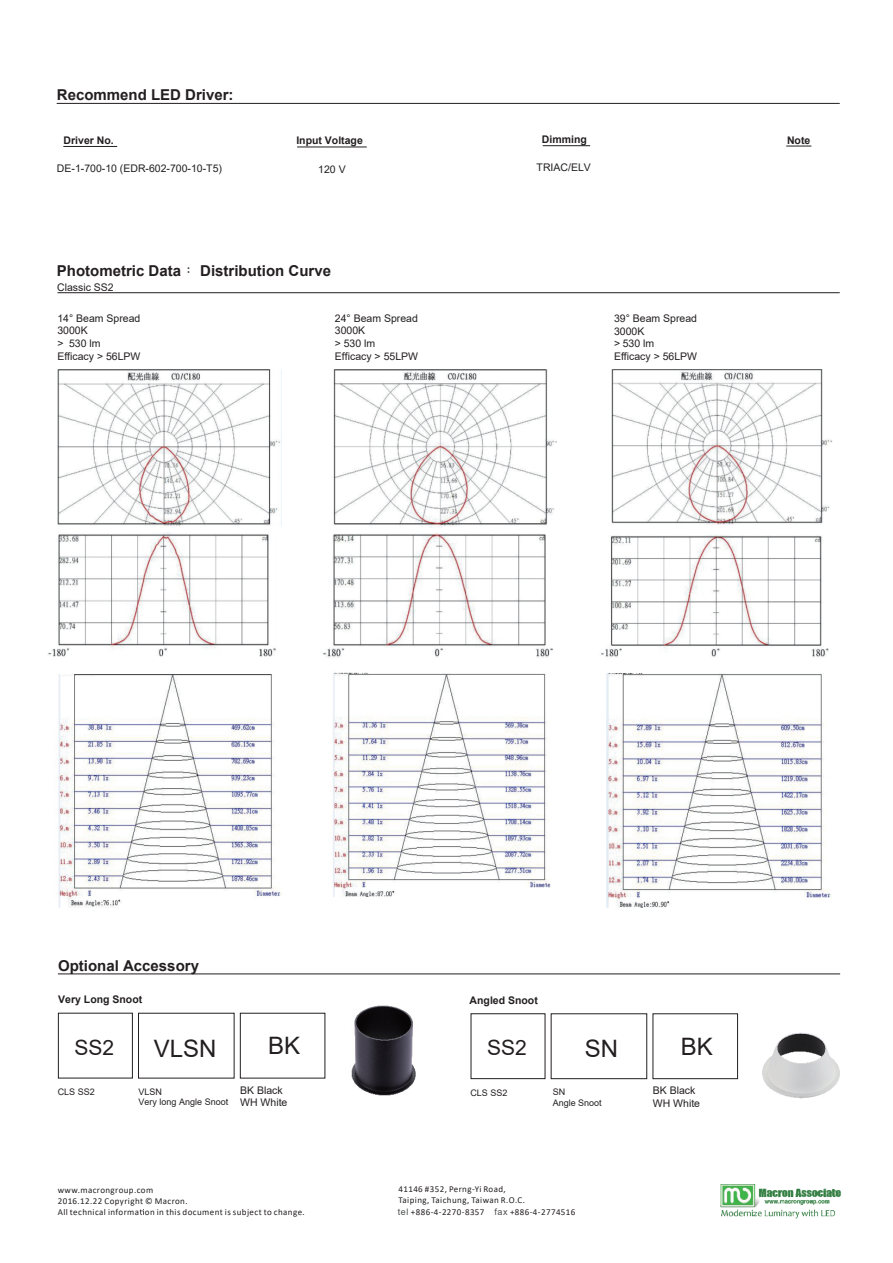
<style>
.page{position:relative;width:893px;height:1263px;background:#fff}
.page>*{position:absolute;margin:0;border:0;box-sizing:border-box;transform-origin:0 0}
.t1{font:24px "Arial";color:#231f20}
.t2{font:21px "Arial";color:#231f20}
.t3{font:700 15px "Arial";color:#231f20}
.t4{font:10.5px/12.6px "Arial";color:#231f20}
.t5{font:700 10.5px "Arial";color:#231f20}
.t6{font:9px/10.9px "Calibri";letter-spacing:.045em;color:#231f20}
.t7{font:9px/10.8px "Arial";color:#231f20}
.s1{font-family:"Adobe Ming Std";font-weight:300}
.s2{font-family:"Arial";color:#4e4f51}
</style>
<div class="page">
<img style="left:720px;top:1184px;width:121px;height:35px">
<hr style="left:57px;top:292px;width:783px;height:1px;background:#231f20">
<hr style="left:57px;top:103px;width:783px;height:1px;background:#231f20">
<svg style="left:140px;top:1209px;width:4px;height:6px"></svg>
<hr style="left:63px;top:146px;width:54px;height:1px;background:#231f20">
<hr style="left:297px;top:147px;width:70px;height:1px;background:#231f20">
<hr style="left:543px;top:145px;width:47px;height:1px;background:#231f20">
<svg style="left:786px;top:146px;width:25px;height:1px"></svg>
<hr style="left:58px;top:973px;width:782px;height:1px;background:#231f20">
<div style="left:58px;top:1013px;width:75px;height:65px;border:1px solid #231f20"></div>
<img style="left:351px;top:1005px;width:65px;height:91px">
<img style="left:762px;top:1032px;width:78px;height:67px">
<div style="left:471px;top:1013px;width:74px;height:66px;border:1px solid #231f20"></div>
<div style="left:551px;top:1013px;width:96px;height:66px;border:1px solid #231f20"></div>
<div style="left:652px;top:1013px;width:86px;height:66px;border:1px solid #231f20"></div>
<img style="left:57px;top:369px;width:224px;height:157px">
<img style="left:48px;top:533px;width:228px;height:124px">
<img style="left:58px;top:674px;width:223px;height:234px">
<img style="left:333px;top:369px;width:224px;height:158px">
<img style="left:323px;top:533px;width:230px;height:125px">
<img style="left:333px;top:672px;width:218px;height:224px">
<img style="left:611px;top:369px;width:221px;height:155px">
<img style="left:601px;top:535px;width:228px;height:122px">
<img style="left:606px;top:673px;width:226px;height:235px">
<h3 class="t3" style="left:57px;top:84px;width:178px">Recommend LED Driver:</h3>
<p class="t5" style="left:64px;top:133px;width:52px">Driver No.</p>
<p class="t5" style="left:296px;top:133px;width:68px">Input Voltage</p>
<p class="t5" style="left:542px;top:132px;width:46px">Dimming</p>
<p class="t5" style="left:787px;top:133px;width:25px">Note</p>
<p class="t4" style="left:57px;top:162px;width:167px">DE-1-700-10 (EDR-602-700-10-T5)</p>
<p class="t4" style="left:318px;top:163px;width:29px">120 V</p>
<p class="t4" style="left:537px;top:161px;width:56px">TRIAC/ELV</p>
<h3 class="t3" style="left:57px;top:260px;width:276px">Photometric Data<span class="s1">：</span> Distribution Curve</h3>
<p class="t4" style="left:57px;top:281px;width:58px">Classic SS2</p>
<p class="t4" style="left:57px;top:312px;width:85px">14° Beam Spread<br>3000K<br>&gt; 530 lm<br>Efficacy &gt; 56LPW</p>
<p class="t4" style="left:335px;top:312px;width:85px">24° Beam Spread<br>3000K<br>&gt; 530 lm<br>Efficacy &gt; 55LPW</p>
<p class="t4" style="left:614px;top:312px;width:85px">39° Beam Spread<br>3000K<br>&gt; 530 lm<br>Efficacy &gt; 56LPW</p>
<h3 class="t3" style="left:58px;top:955px;width:142px">Optional Accessory</h3>
<p class="t5" style="left:58px;top:992px;width:86px">Very Long Snoot</p>
<p class="t5" style="left:470px;top:993px;width:70px">Angled Snoot</p>
<h2 class="t2" style="left:75px;top:1033px;width:41px">SS2</h2>
<h1 class="t1" style="left:154px;top:1032px;width:64px">VLSN</h1>
<h1 class="t1" style="left:268px;top:1029px;width:34px">BK</h1>
<h2 class="t2" style="left:487px;top:1033px;width:41px">SS2</h2>
<h1 class="t1" style="left:585px;top:1032px;width:35px">SN</h1>
<h1 class="t1" style="left:681px;top:1030px;width:34px">BK</h1>
<p class="t7" style="left:58px;top:1086px;width:39px">CLS SS2</p>
<p class="t7" style="left:139px;top:1086px;width:91px">VLSN<br>Very long Angle Snoot</p>
<p class="t4" style="left:240px;top:1084px;width:49px">BK Black<br>WH White</p>
<p class="t7" style="left:470px;top:1087px;width:39px">CLS SS2</p>
<p class="t7" style="left:553px;top:1086px;width:51px">SN<br>Angle Snoot</p>
<p class="t4" style="left:653px;top:1084px;width:49px">BK Black<br>WH White</p>
<p class="t6" style="left:58px;top:1185px;width:249px">www.macrongroup.com<br>2016.12.22 Copyright © Macron.<br>All technical informa on in this document is subject to change.</p>
<p class="t6" style="left:398px;top:1184px;width:128px">41146 #352, Perng-Yi Road,<br>Taiping, Taichung, Taiwan R.O.C.</p>
<p class="t6" style="left:398px;top:1207px;width:179px"><span class="s2">tel</span> +886-4-2270-8357 <span class="s2">fax</span> +886-4-2774516</p>
</div>
